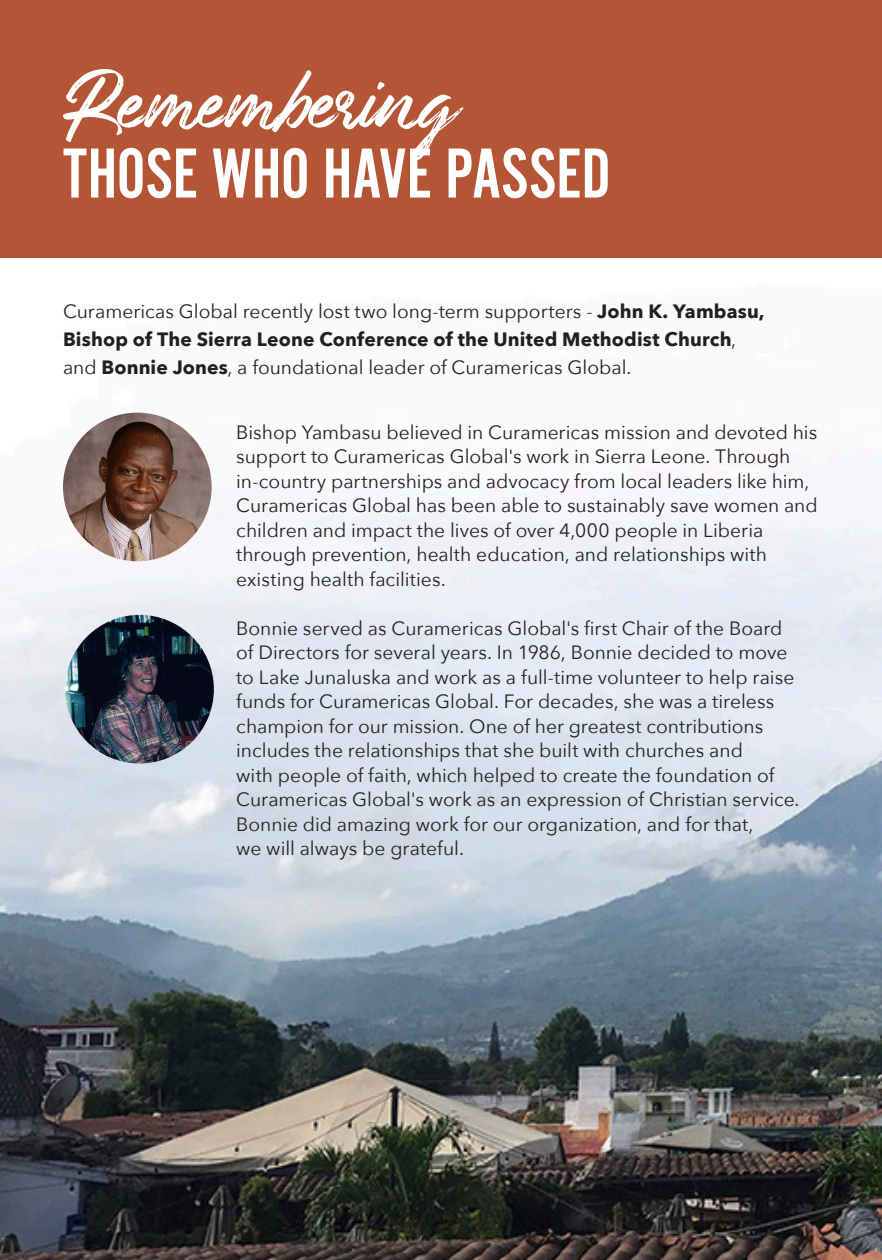
<style>
.page{position:relative;width:882px;height:1260px;background:#fff}
.page>*{position:absolute;margin:0;border:0;box-sizing:border-box;transform-origin:0 0}
.t1{font:73.5px "Alternate Got No 2 D";color:#fff}
.t2{font:64.75px "Underland";letter-spacing:-.015em;color:#fff}
.t3{font:19.25px/24.5px "Avenir Next";color:#231f20}
.s1{font-weight:700}
</style>
<div class="page">
<img style="left:0;top:412px;width:882px;height:848px">
<div style="left:0;top:0;width:882px;height:258px;background:#b45536"></div>
<img style="left:63px;top:413px;width:149px;height:148px;border-radius:74px">
<img style="left:65px;top:615px;width:149px;height:149px;border-radius:74px">
<p class="t2" style="left:63px;top:67px;width:392px">Remembering</p>
<p class="t1" style="left:63px;top:135px;width:549px">THOSE WHO HAVE PASSED</p>
<p class="t3" style="left:63px;top:297px;width:703px;line-height:28px">Curamericas Global recently lost two long-term supporters - <span class="s1">John K. Yambasu,<br>Bishop of The Sierra Leone Conference of the United Methodist Church</span>, and <span class="s1">Bonnie Jones</span>, a foundational leader of Curamericas Global.</p>
<p class="t3" style="left:236px;top:419px;width:583px">Bishop Yambasu believed in Curamericas mission and devoted his support to Curamericas Global's work in Sierra Leone. Through in-country partnerships and advocacy from local leaders like him, Curamericas Global has been able to sustainably save women and children and impact the lives of over 4,000 people in Liberia through prevention, health education, and relationships with existing health facilities.</p>
<p class="t3" style="left:236px;top:615px;width:565px">Bonnie served as Curamericas Global's first Chair of the Board of Directors for several years. In 1986, Bonnie decided to move to Lake Junaluska and work as a full-time volunteer to help raise funds for Curamericas Global. For decades, she was a tireless champion for our mission. One of her greatest contributions includes the relationships that she built with churches and<br>with people of faith, which helped to create the foundation of Curamericas Global's work as an expression of Christian service.<br>Bonnie did amazing work for our organization, and for that,<br>we will always be grateful.</p>
</div>
